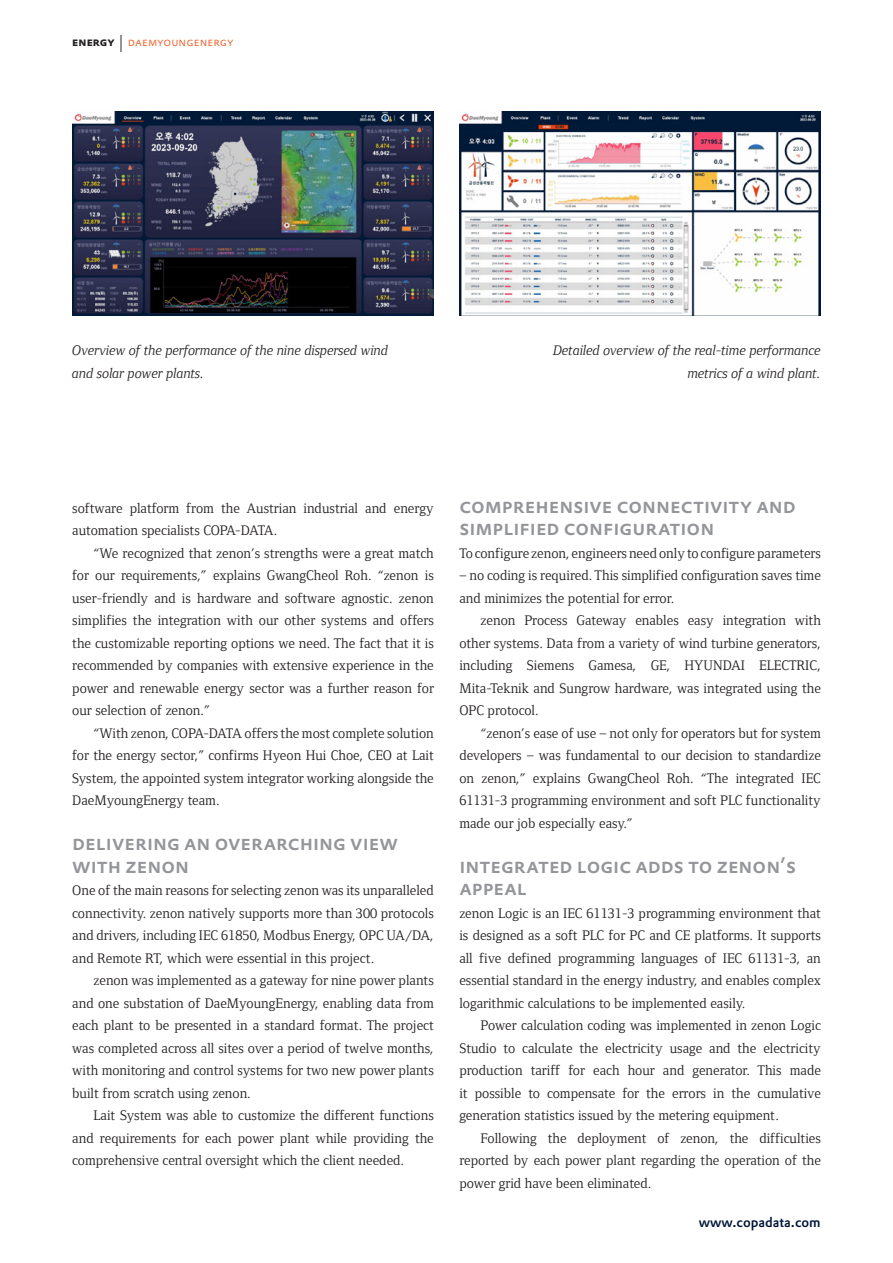
<style>
.page{position:relative;width:893px;height:1263px;background:#fff}
.page>*{position:absolute;margin:0;border:0;box-sizing:border-box;transform-origin:0 0}
.headlines_in_copy_left_align{font:500 21px/22.5px "DTL Prokyon TOT Caps";color:#939598}
.copy_indent_ENGLISH{font:14.25px/22.5px "Foundry Form Serif";color:#231f20;text-align:justify}
.copy_no_indent_ENGLISH{font:14.25px/22.5px "Foundry Form Serif";color:#231f20;text-align:justify}
.Caption_left{font:14.25px/22.5px "Foundry Form Serif Italic OSF";color:#231f20}
.Caption_align_right{font:14.25px/22.5px "Foundry Form Serif Italic OSF";color:#231f20;text-align:right}
.t1{font:500 13.5px "DTL Prokyon TOT";color:#001537}
.t2{font:300 12px "DTL Prokyon TOT Caps";letter-spacing:.005em;color:#f15921}
.s1{font-weight:700;color:#231f20}
.s2{font-size:24px;color:#231f20}
</style>
<div class="page">
<img style="left:72px;top:112px;width:362px;height:203px">
<img style="left:459px;top:112px;width:362px;height:203px">
<p class="t2" style="left:72px;top:34px;width:163px"><span class="s1">energy</span> <span class="s2">I</span> daemyoungenergy</p>
<p class="Caption_left" style="left:72px;top:339px;width:318px">Overview of the performance of the nine dispersed wind and solar power plants.</p>
<p class="Caption_align_right" style="left:553px;top:339px;width:269px">Detailed overview of the real-time performance metrics of a wind plant.</p>
<p class="copy_indent_ENGLISH" style="left:72px;top:497px;width:363px">software platform from the Austrian industrial and energy automation specialists COPA-DATA.</p>
<p class="copy_indent_ENGLISH" style="left:72px;top:542px;width:363px;text-indent:21px">“We recognized that zenon’s strengths were a great match for our requirements,” explains GwangCheol Roh. “zenon is user-friendly and is hardware and software agnostic. zenon simplifies the integration with our other systems and offers the customizable reporting options we need. The fact that it is recommended by companies with extensive experience in the power and renewable energy sector was a further reason for our selection of zenon.”</p>
<p class="copy_indent_ENGLISH" style="left:72px;top:722px;width:363px;text-indent:21px">“With zenon, COPA-DATA offers the most complete solution for the energy sector,” confirms Hyeon Hui Choe, CEO at Lait System, the appointed system integrator working alongside the DaeMyoungEnergy team.</p>
<p class="headlines_in_copy_left_align" style="left:72px;top:831px;width:327px">Delivering an overarching view with zenon</p>
<p class="copy_no_indent_ENGLISH" style="left:72px;top:879px;width:363px">One of the main reasons for selecting zenon was its unparalleled connectivity. zenon natively supports more than 300 protocols and drivers, including IEC 61850, Modbus Energy, OPC UA/DA, and Remote RT, which were essential in this project.</p>
<p class="copy_indent_ENGLISH" style="left:72px;top:969px;width:363px;text-indent:21px">zenon was implemented as a gateway for nine power plants and one substation of DaeMyoungEnergy, enabling data from each plant to be presented in a standard format. The project was completed across all sites over a period of twelve months, with monitoring and control systems for two new power plants built from scratch using zenon.</p>
<p class="copy_indent_ENGLISH" style="left:72px;top:1104px;width:363px;text-indent:21px">Lait System was able to customize the different functions and requirements for each power plant while providing the comprehensive central oversight which the client needed.</p>
<p class="headlines_in_copy_left_align" style="left:459px;top:494px;width:338px">Comprehensive connectivity and simplified configuration</p>
<p class="copy_no_indent_ENGLISH" style="left:459px;top:542px;width:363px">To configure zenon, engineers need only to configure parameters</p>
<p class="copy_no_indent_ENGLISH" style="left:459px;top:564px;width:363px">– no coding is required. This simplified configuration saves time and minimizes the potential for error.</p>
<p class="copy_indent_ENGLISH" style="left:459px;top:609px;width:363px;text-indent:21px">zenon Process Gateway enables easy integration with other systems. Data from a variety of wind turbine generators, including Siemens Gamesa, GE, HYUNDAI ELECTRIC, Mita-Teknik and Sungrow hardware, was integrated using the OPC protocol.</p>
<p class="copy_indent_ENGLISH" style="left:459px;top:722px;width:363px;text-indent:21px">“zenon’s ease of use – not only for operators but for system developers – was fundamental to our decision to standardize on zenon,” explains GwangCheol Roh. “The integrated IEC 61131-3 programming environment and soft PLC functionality made our job especially easy.”</p>
<p class="headlines_in_copy_left_align" style="left:459px;top:854px;width:338px">I ntegrated Logic adds to zenon’s appeal</p>
<p class="copy_no_indent_ENGLISH" style="left:459px;top:902px;width:363px">zenon Logic is an IEC 61131-3 programming environment that is designed as a soft PLC for PC and CE platforms. It supports all five defined programming languages of IEC 61131-3, an essential standard in the energy industry, and enables complex logarithmic calculations to be implemented easily.</p>
<p class="copy_indent_ENGLISH" style="left:459px;top:1014px;width:363px;text-indent:21px">Power calculation coding was implemented in zenon Logic Studio to calculate the electricity usage and the electricity production tariff for each hour and generator. This made it possible to compensate for the errors in the cumulative generation statistics issued by the metering equipment.</p>
<p class="copy_indent_ENGLISH" style="left:459px;top:1127px;width:363px;text-indent:21px">Following the deployment of zenon, the difficulties reported by each power plant regarding the operation of the power grid have been eliminated.</p>
<p class="t1" style="left:699px;top:1213px;width:124px">www.copadata.com</p>
</div>
